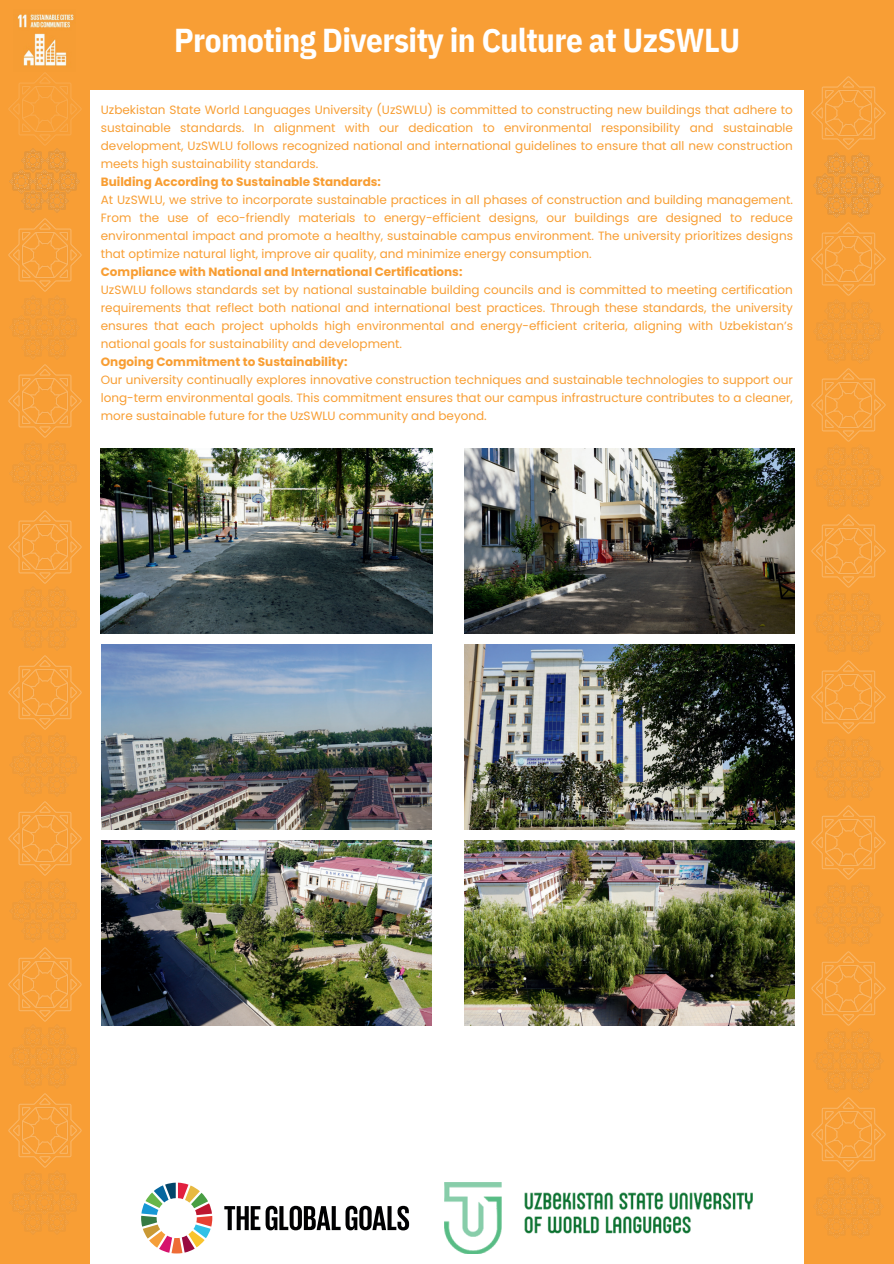
<style>
.page{position:relative;width:894px;height:1264px;background:#fff}
.page>*{position:absolute;margin:0;border:0;box-sizing:border-box;transform-origin:0 0}
.t1{font:700 33px "IBM Plex Sans Cond";letter-spacing:-.015em;color:#fff}
.t2{font:12px/18px "Poppins";color:#f89e33;text-align:justify}
.t3{font:700 12px "Poppins";color:#f89e33}
</style>
<div class="page">
<svg style="left:141px;top:1182px;width:71px;height:71px"></svg>
<svg style="left:224px;top:1205px;width:185px;height:25px"></svg>
<img style="left:444px;top:1182px;width:308px;height:71px">
<div style="left:0;top:0;width:89px;height:1263px;background:#f89e35"></div>
<img style="left:8px;top:72px;width:74px;height:74px">
<img style="left:10px;top:170px;width:70px;height:23px">
<img style="left:21px;top:149px;width:48px;height:23px">
<img style="left:21px;top:189px;width:48px;height:24px">
<img style="left:8px;top:218px;width:74px;height:74px">
<img style="left:10px;top:316px;width:69px;height:23px">
<img style="left:21px;top:297px;width:48px;height:22px">
<img style="left:21px;top:335px;width:48px;height:23px">
<img style="left:8px;top:364px;width:74px;height:74px">
<img style="left:10px;top:462px;width:69px;height:23px">
<img style="left:21px;top:442px;width:48px;height:22px">
<img style="left:21px;top:481px;width:48px;height:23px">
<img style="left:8px;top:510px;width:74px;height:74px">
<img style="left:11px;top:608px;width:67px;height:22px">
<img style="left:21px;top:588px;width:48px;height:22px">
<img style="left:21px;top:627px;width:48px;height:22px">
<img style="left:8px;top:655px;width:74px;height:75px">
<img style="left:11px;top:754px;width:67px;height:22px">
<img style="left:21px;top:734px;width:48px;height:22px">
<img style="left:21px;top:773px;width:48px;height:22px">
<img style="left:8px;top:801px;width:74px;height:75px">
<img style="left:11px;top:900px;width:67px;height:22px">
<img style="left:21px;top:880px;width:48px;height:22px">
<img style="left:21px;top:919px;width:48px;height:22px">
<img style="left:8px;top:947px;width:74px;height:75px">
<img style="left:10px;top:1045px;width:69px;height:23px">
<img style="left:21px;top:1026px;width:48px;height:22px">
<img style="left:21px;top:1064px;width:48px;height:23px">
<img style="left:8px;top:1093px;width:74px;height:74px">
<img style="left:10px;top:1191px;width:69px;height:23px">
<img style="left:21px;top:1172px;width:48px;height:21px">
<img style="left:21px;top:1210px;width:48px;height:23px">
<div style="left:75px;top:0;width:818px;height:89px;background:#f89e35"></div>
<div style="left:804px;top:89px;width:89px;height:1174px;background:#f89e35"></div>
<img style="left:811px;top:76px;width:74px;height:74px">
<img style="left:813px;top:174px;width:70px;height:23px">
<img style="left:824px;top:153px;width:48px;height:23px">
<img style="left:824px;top:193px;width:48px;height:24px">
<img style="left:811px;top:222px;width:74px;height:74px">
<img style="left:814px;top:320px;width:69px;height:23px">
<img style="left:824px;top:300px;width:48px;height:23px">
<img style="left:824px;top:339px;width:48px;height:24px">
<img style="left:811px;top:368px;width:74px;height:74px">
<img style="left:814px;top:466px;width:69px;height:23px">
<img style="left:824px;top:445px;width:48px;height:23px">
<img style="left:824px;top:485px;width:48px;height:24px">
<img style="left:811px;top:514px;width:74px;height:74px">
<img style="left:814px;top:612px;width:69px;height:23px">
<img style="left:824px;top:591px;width:48px;height:23px">
<img style="left:824px;top:631px;width:48px;height:23px">
<img style="left:811px;top:660px;width:74px;height:74px">
<img style="left:815px;top:758px;width:67px;height:22px">
<img style="left:824px;top:737px;width:48px;height:23px">
<img style="left:824px;top:777px;width:48px;height:23px">
<img style="left:811px;top:805px;width:74px;height:75px">
<img style="left:815px;top:904px;width:67px;height:22px">
<img style="left:824px;top:883px;width:48px;height:23px">
<img style="left:824px;top:923px;width:48px;height:23px">
<img style="left:811px;top:951px;width:74px;height:75px">
<img style="left:815px;top:1050px;width:67px;height:22px">
<img style="left:824px;top:1029px;width:48px;height:23px">
<img style="left:824px;top:1068px;width:48px;height:24px">
<img style="left:811px;top:1097px;width:74px;height:74px">
<img style="left:814px;top:1195px;width:69px;height:23px">
<img style="left:824px;top:1175px;width:48px;height:22px">
<img style="left:824px;top:1214px;width:48px;height:24px">
<img style="left:17px;top:14px;width:57px;height:52px">
<img style="left:101px;top:448px;width:331px;height:185px">
<img style="left:464px;top:448px;width:330px;height:185px">
<img style="left:464px;top:644px;width:330px;height:185px">
<img style="left:102px;top:644px;width:330px;height:185px">
<img style="left:102px;top:840px;width:330px;height:185px">
<img style="left:464px;top:840px;width:330px;height:185px">
<h1 class="t1" style="left:174px;top:14px;width:567px">Promoting Diversity in Culture at UzSWLU</h1>
<p class="t2" style="left:101px;top:101px;width:693px">Uzbekistan State World Languages University (UzSWLU) is committed to constructing new buildings that adhere to sustainable standards. In alignment with our dedication to environmental responsibility and sustainable development, UzSWLU follows recognized national and international guidelines to ensure that all new construction meets high sustainability standards.</p>
<p class="t3" style="left:101px;top:175px;width:281px">Building According to Sustainable Standards:</p>
<p class="t2" style="left:101px;top:191px;width:693px">At UzSWLU, we strive to incorporate sustainable practices in all phases of construction and building management.<br>From the use of eco-friendly materials to energy-efficient designs, our buildings are designed to reduce environmental impact and promote a healthy, sustainable campus environment. The university prioritizes designs that optimize natural light, improve air quality, and minimize energy consumption.</p>
<p class="t3" style="left:101px;top:265px;width:363px">Compliance with National and International Certifications:</p>
<p class="t2" style="left:101px;top:281px;width:693px">UzSWLU follows standards set by national sustainable building councils and is committed to meeting certification requirements that reflect both national and international best practices. Through these standards, the university ensures that each project upholds high environmental and energy-efficient criteria, aligning with Uzbekistan’s national goals for sustainability and development.</p>
<p class="t3" style="left:101px;top:355px;width:248px">Ongoing Commitment to Sustainability:</p>
<p class="t2" style="left:101px;top:371px;width:693px">Our university continually explores innovative construction techniques and sustainable technologies to support our long-term environmental goals. This commitment ensures that our campus infrastructure contributes to a cleaner, more sustainable future for the UzSWLU community and beyond.</p>
</div>
